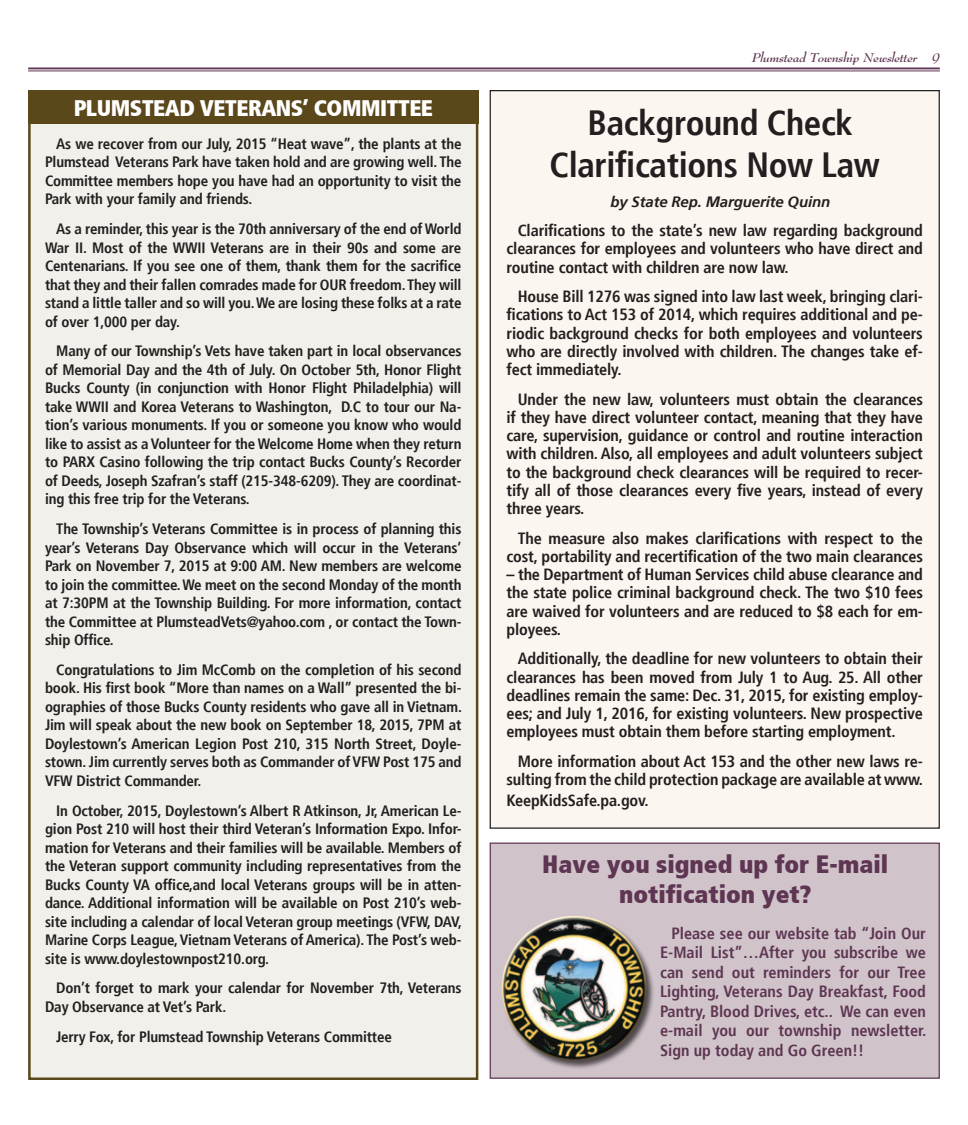
<style>
.page{position:relative;width:968px;height:1125px;background:#fff}
.page>*{position:absolute;margin:0;border:0;box-sizing:border-box;transform-origin:0 0}
.t1{font:700 condensed 35px/42px "Frutiger";letter-spacing:-.01em;color:#231f20;text-align:center}
.t2{font:900 condensed 25px/30px "Frutiger";color:#5e3552;text-align:center}
.t3{font:900 condensed 22.5px "Frutiger";letter-spacing:-.02em;color:#fff}
.t4{font:700 condensed 16.25px/18.2px "Frutiger";letter-spacing:-.01em;color:#231f20;text-align:justify}
.t5{font:700 condensed 16.25px/19.5px "Frutiger";color:#5e3552;text-align:justify}
.t6{font:700 condensed 15px/18.5px "Frutiger";letter-spacing:-.01em;color:#231f20;text-align:justify}
.t7{font:italic 700 15px "Frutiger";letter-spacing:-.01em;color:#231f20}
.t8{font:12.5px "Bernhard Modern Bold Ita DTC";color:#5e3552}
</style>
<div class="page">
<div style="left:28px;top:92px;width:450px;height:988px;background:#f1f0eb;border:2px solid #5a471a"></div>
<div style="left:28px;top:90px;width:450px;height:34px;background:#5a471a"></div>
<hr style="left:28px;top:68px;width:911px;height:1px;background:#5e3552">
<hr style="left:28px;top:71px;width:911px;height:1px;background:#5e3552">
<div style="left:490px;top:91px;width:449px;height:737px;background:#fbf7f0"></div>
<div style="left:489px;top:843px;width:450px;height:236px;background:#d0c4ca;border:1px solid #5e3552"></div>
<div style="left:501px;top:916px;width:166px;height:165px;background:#231f20;opacity:.75"></div>
<div style="left:498px;top:913px;width:152px;height:152px;background:#231f20;opacity:.75"></div>
<h3 class="t3" style="left:73px;top:94px;width:361px">Plumstead Veterans’ Committee</h3>
<p class="t6" style="left:45px;top:135px;width:418px;text-indent:11px">As we recover from our July, 2015 “Heat wave”, the plants at the Plumstead Veterans Park have taken hold and are growing well. The Committee members hope you have had an opportunity to visit the Park with your family and friends.</p>
<p class="t6" style="left:45px;top:220px;width:418px;text-indent:11px">As a reminder, this year is the 70th anniversary of the end of World War II. Most of the WWII Veterans are in their 90s and some are Centenarians. If you see one of them, thank them for the sacrifice that they and their fallen comrades made for OUR freedom. They will stand a little taller and so will you. We are losing these folks at a rate of over 1,000 per day.</p>
<p class="t6" style="left:45px;top:342px;width:418px;text-indent:11px">Many of our Township’s Vets have taken part in local observances of Memorial Day and the 4th of July. On October 5th, Honor Flight Bucks County (in conjunction with Honor Flight Philadelphia) will take WWII and Korea Veterans to Washington, D.C to tour our Na&shy;tion’s various monuments. If you or someone you know who would like to assist as a Volunteer for the Welcome Home when they return to PARX Casino following the trip contact Bucks County’s Recorder of Deeds, Joseph Szafran’s staff (215-348-6209). They are coordinat&shy;ing this free trip for the Veterans.</p>
<p class="t6" style="left:45px;top:520px;width:418px;text-indent:11px">The Township’s Veterans Committee is in process of planning this year’s Veterans Day Observance which will occur in the Veterans’ Park on November 7, 2015 at 9:00 AM. New members are welcome to join the committee. We meet on the second Monday of the month at 7:30PM at the Township Building. For more information, contact the Committee at PlumsteadVets@yahoo.com , or contact the Town&shy;ship Office.</p>
<p class="t6" style="left:45px;top:660px;width:418px;text-indent:11px">Congratulations to Jim McComb on the completion of his second book. His first book “More than names on a Wall” presented the bi&shy;ographies of those Bucks County residents who gave all in Vietnam.<br>Jim will speak about the new book on September 18, 2015, 7PM at Doylestown’s American Legion Post 210, 315 North Street, Doyle&shy;stown. Jim currently serves both as Commander of VFW Post 175 and VFW District Commander.</p>
<p class="t6" style="left:45px;top:801px;width:418px;text-indent:11px">In October, 2015, Doylestown’s Albert R Atkinson, Jr, American Le&shy;gion Post 210 will host their third Veteran’s Information Expo. Infor&shy;mation for Veterans and their families will be available. Members of the Veteran support community including representatives from the Bucks County VA office,and local Veterans groups will be in atten&shy;dance. Additional information will be available on Post 210’s web&shy;site including a calendar of local Veteran group meetings (VFW, DAV, Marine Corps League, Vietnam Veterans of America). The Post’s web&shy;site is www.doylestownpost210.org.</p>
<p class="t6" style="left:45px;top:979px;width:418px;text-indent:11px">Don’t forget to mark your calendar for November 7th, Veterans<br>Day Observance at Vet’s Park.</p>
<p class="t6" style="left:56px;top:1027px;width:337px">Jerry Fox, for Plumstead Township Veterans Committee</p>
<p class="t8" style="left:752px;top:49px;width:189px">Plumstead Township Newsletter 9</p>
<h1 class="t1" style="left:549px;top:102px;width:332px">Background Check<br>Clarifications Now Law</h1>
<p class="t7" style="left:610px;top:193px;width:221px">by State Rep. Marguerite Quinn</p>
<p class="t4" style="left:506px;top:221px;width:418px;text-indent:11px">Clarifications to the state’s new law regarding background clearances for employees and volunteers who have direct and routine contact with children are now law.</p>
<p class="t4" style="left:506px;top:287px;width:418px;text-indent:11px">House Bill 1276 was signed into law last week, bringing clari&shy;fications to Act 153 of 2014, which requires additional and pe&shy;riodic background checks for both employees and volunteers who are directly involved with children. The changes take ef&shy;fect immediately.</p>
<p class="t4" style="left:506px;top:390px;width:418px;text-indent:11px">Under the new law, volunteers must obtain the clearances if they have direct volunteer contact, meaning that they have care, supervision, guidance or control and routine interaction with children. Also, all employees and adult volunteers subject to the background check clearances will be required to recer&shy;tify all of those clearances every five years, instead of every three years.</p>
<p class="t4" style="left:506px;top:529px;width:418px;text-align:right">The measure also makes clarifications with respect to the cost, portability and recertification of the two main clearances</p>
<p class="t4" style="left:506px;top:565px;width:418px">– the Department of Human Services child abuse clearance and the state police criminal background check. The two $10 fees are waived for volunteers and are reduced to $8 each for em&shy;ployees.</p>
<p class="t4" style="left:506px;top:650px;width:418px;text-indent:11px">Additionally, the deadline for new volunteers to obtain their clearances has been moved from July 1 to Aug. 25. All other deadlines remain the same: Dec. 31, 2015, for existing employ&shy;ees; and July 1, 2016, for existing volunteers. New prospective employees must obtain them before starting employment.</p>
<p class="t4" style="left:506px;top:752px;width:418px;text-align:right">More information about Act 153 and the other new laws re&shy;sulting from the child protection package are available at www.</p>
<p class="t4" style="left:506px;top:792px;width:144px">KeepKidsSafe.pa.gov.</p>
<h2 class="t2" style="left:542px;top:849px;width:347px">Have you signed up for E-mail notification yet?</h2>
<p class="t5" style="left:660px;top:924px;width:268px;text-indent:11px">Please see our website tab “Join Our E-Mail List”…After you subscribe we can send out reminders for our Tree Lighting, Veterans Day Breakfast, Food Pantry, Blood Drives, etc.. We can even e-mail you our township newsletter.<br>Sign up today and Go Green!!</p>
</div>
